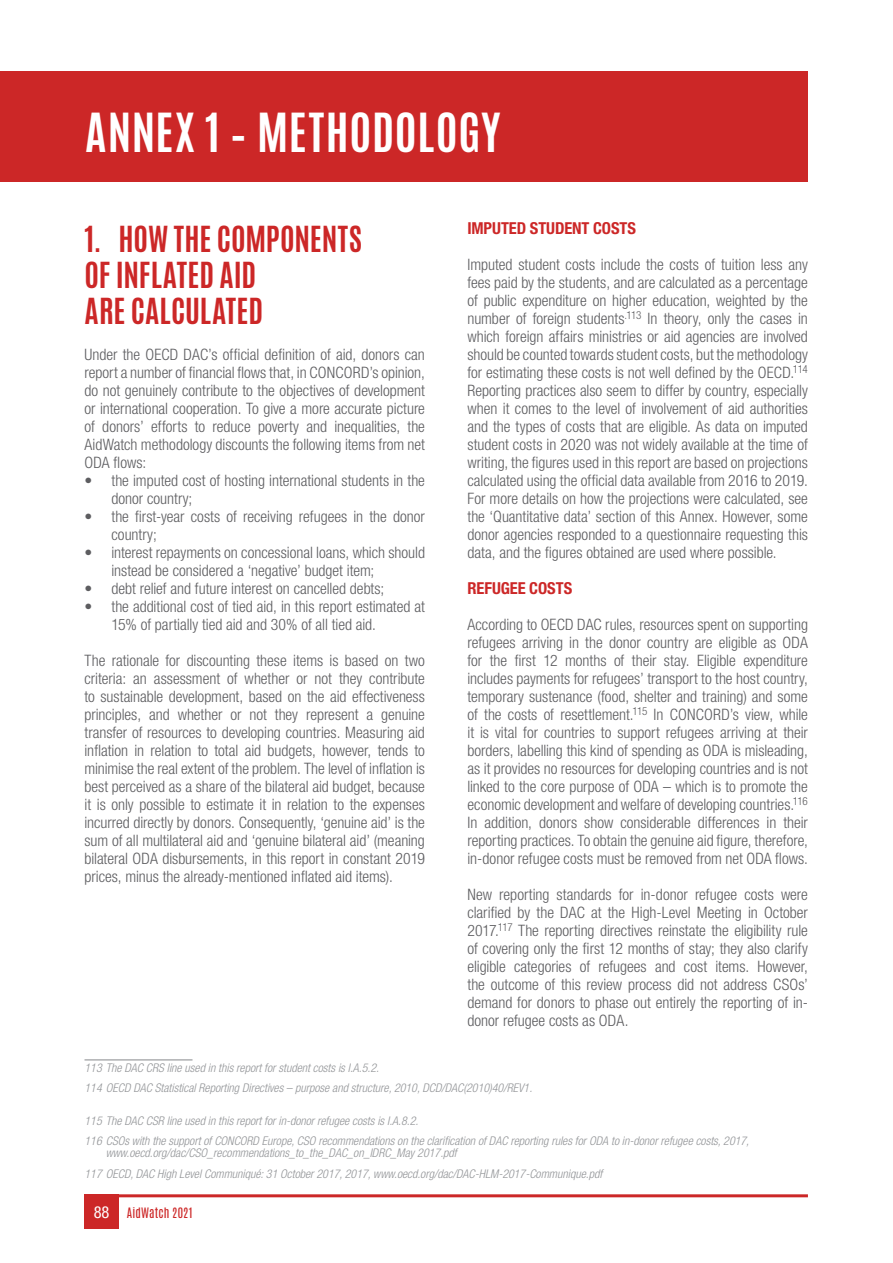
<style>
.page{position:relative;width:893px;height:1263px;background:#fff}
.page>*{position:absolute;margin:0;border:0;box-sizing:border-box;transform-origin:0 0}
.t1{font:700 45px "Antonio";letter-spacing:.02em;color:#fff}
.t2{font:700 30px/36px "Antonio";color:#cc2727}
.t3{font:700 condensed 16.5px "Helvetica Neue LT Std";letter-spacing:-.005em;color:#cc2727}
.t4{font:300 condensed 15.75px/18px "Helvetica Neue LT Std";color:#5d5d60;text-align:justify}
.t5{font:italic 300 condensed 12px/20.5px "Helvetica Neue LT Std";color:#939598}
.t6{font:12px "Antonio";letter-spacing:.015em;color:#cc2727}
.s1{font-family:"Helvetica Neue LT Pro";font-stretch:condensed;font-size:16.5px;color:#fff}
</style>
<div class="page">
<hr style="left:85px;top:1194px;width:723px;height:3px;background:#cc2727">
<div style="left:85px;top:1194px;width:34px;height:34px;background:#cc2727"></div>
<div style="left:0;top:71px;width:808px;height:111px;background:#cc2727"></div>
<hr style="left:85px;top:1059px;width:108px;height:1px;background:#939598">
<h1 class="t1" style="left:85px;top:99px;width:417px">ANNEX 1 – METHODOLOGY</h1>
<h2 class="t2" style="left:85px;top:222px;width:279px">1. HOW THE COMPONENTS<br>OF INFLATED AID<br>ARE CALCULATED</h2>
<p class="t4" style="left:85px;top:345px;width:342px">Under the OECD DAC’s official definition of aid, donors can report a number of financial flows that, in CONCORD’s opinion, do not genuinely contribute to the objectives of development or international cooperation. To give a more accurate picture of donors’ efforts to reduce poverty and inequalities, the AidWatch methodology discounts the following items from net ODA flows:</p>
<p class="t4" style="left:112px;top:471px;width:315px;text-indent:-27px">• the imputed cost of hosting international students in the donor country;</p>
<p class="t4" style="left:112px;top:507px;width:315px;text-indent:-27px">• the first-year costs of receiving refugees in the donor country;</p>
<p class="t4" style="left:112px;top:543px;width:315px;text-indent:-27px">• interest repayments on concessional loans, which should instead be considered a ‘negative’ budget item;</p>
<p class="t4" style="left:85px;top:579px;width:301px">• debt relief and future interest on cancelled debts;</p>
<p class="t4" style="left:112px;top:597px;width:315px;text-indent:-27px">• the additional cost of tied aid, in this report estimated at<br>15% of partially tied aid and 30% of all tied aid.</p>
<p class="t4" style="left:85px;top:651px;width:342px">The rationale for discounting these items is based on two criteria: an assessment of whether or not they contribute to sustainable development, based on the aid effectiveness principles, and whether or not they represent a genuine transfer of resources to developing countries. Measuring aid inflation in relation to total aid budgets, however, tends to minimise the real extent of the problem. The level of inflation is best perceived as a share of the bilateral aid budget, because it is only possible to estimate it in relation to the expenses incurred directly by donors. Consequently, ‘genuine aid’ is the sum of all multilateral aid and ‘genuine bilateral aid’ (meaning bilateral ODA disbursements, in this report in constant 2019 prices, minus the already-mentioned inflated aid items).</p>
<p class="t3" style="left:467px;top:218px;width:170px">IMPUTED STUDENT COSTS</p>
<p class="t4" style="left:467px;top:255px;width:342px">Imputed student costs include the costs of tuition less any fees paid by the students, and are calculated as a percentage of public expenditure on higher education, weighted by the number of foreign students<sup>.113</sup> In theory, only the cases in which foreign affairs ministries or aid agencies are involved should be counted towards student costs, but the methodology for estimating these costs is not well defined by the OECD.<sup>114<br></sup>Reporting practices also seem to differ by country, especially when it comes to the level of involvement of aid authorities and the types of costs that are eligible. As data on imputed student costs in 2020 was not widely available at the time of writing, the figures used in this report are based on projections calculated using the official data available from 2016 to 2019.<br>For more details on how the projections were calculated, see the ‘Quantitative data’ section of this Annex. However, some donor agencies responded to a questionnaire requesting this data, and the figures obtained are used where possible.</p>
<p class="t3" style="left:467px;top:578px;width:106px">REFUGEE COSTS</p>
<p class="t4" style="left:467px;top:615px;width:342px">According to OECD DAC rules, resources spent on supporting refugees arriving in the donor country are eligible as ODA for the first 12 months of their stay. Eligible expenditure includes payments for refugees’ transport to the host country, temporary sustenance (food, shelter and training) and some of the costs of resettlement.<sup>115</sup> In CONCORD’s view, while it is vital for countries to support refugees arriving at their borders, labelling this kind of spending as ODA is misleading, as it provides no resources for developing countries and is not linked to the core purpose of ODA – which is to promote the economic development and welfare of developing countries.<sup>116<br></sup>In addition, donors show considerable differences in their reporting practices. To obtain the genuine aid figure, therefore, in-donor refugee costs must be removed from net ODA flows.</p>
<p class="t4" style="left:467px;top:885px;width:342px">New reporting standards for in-donor refugee costs were clarified by the DAC at the High-Level Meeting in October 2017.<sup>117</sup> The reporting directives reinstate the eligibility rule of covering only the first 12 months of stay; they also clarify eligible categories of refugees and cost items. However, the outcome of this review process did not address CSOs’ demand for donors to phase out entirely the reporting of in&shy;donor refugee costs as ODA.</p>
<p class="t5" style="left:85px;top:1058px;width:449px">113 The DAC CRS line used in this report for student costs is I.A.5.2.<br>114 OECD DAC Statistical Reporting Directives – purpose and structure, 2010, DCD/DAC(2010)40/REV1.</p>
<p class="t5" style="left:85px;top:1111px;width:666px">115 The DAC CSR line used in this report for in-donor refugee costs is I.A.8.2.<br>116 CSOs with the support of CONCORD Europe, CSO recommendations on the clarification of DAC reporting rules for ODA to in-donor refugee costs, 2017,</p>
<p class="t5" style="left:85px;top:1143px;width:519px;text-indent:21px">www.oecd.org/dac/CSO_recommendations_to_the_DAC_on_IDRC_May 2017.pdf<br>117 OECD, DAC High Level Communiqué: 31 October 2017, 2017, www.oecd.org/dac/DAC-HLM-2017-Communique.pdf</p>
<p class="t6" style="left:94px;top:1204px;width:100px"><span class="s1">88</span> AidWatch 2021</p>
</div>
